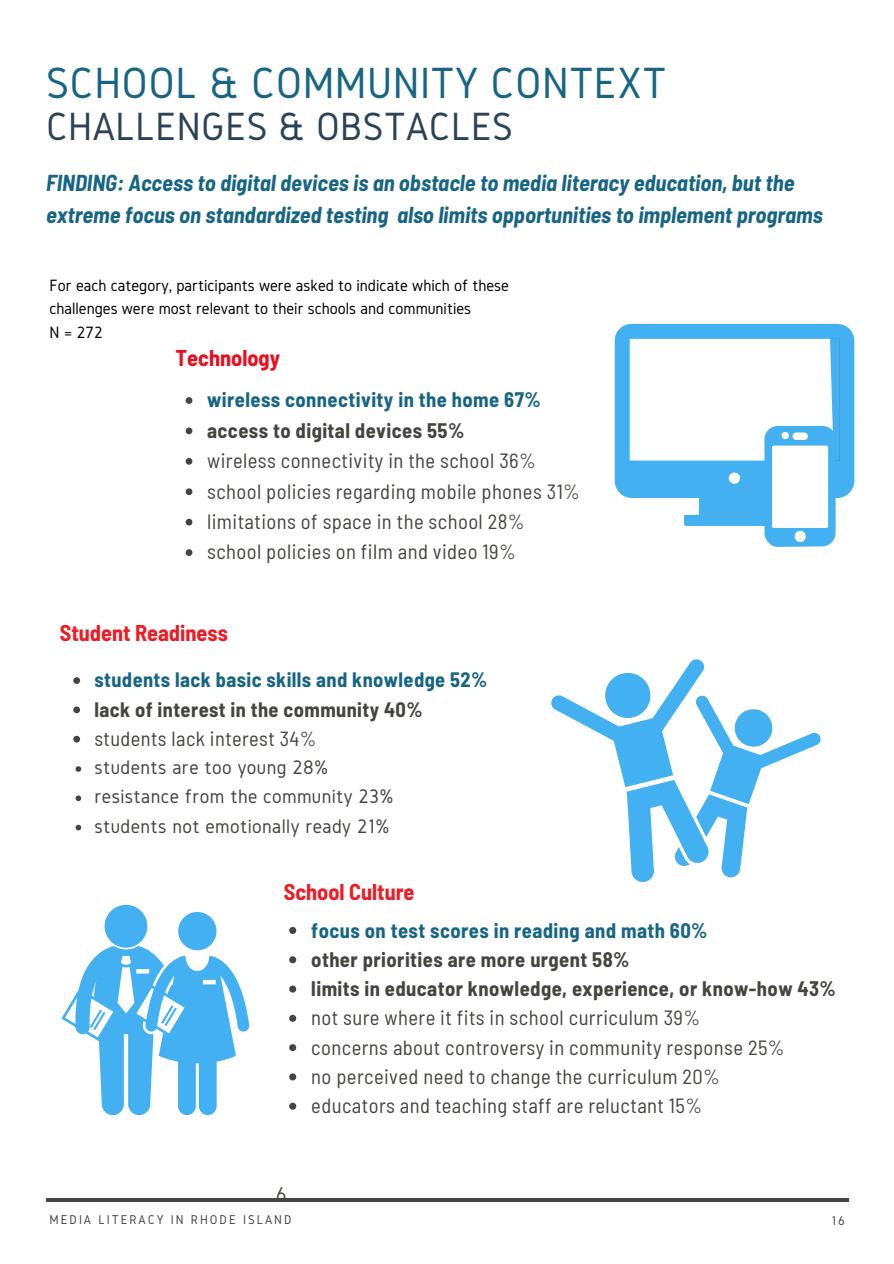
<style>
.page{position:relative;width:894px;height:1264px;background:#fff}
.page>*{position:absolute;margin:0;border:0;box-sizing:border-box;transform-origin:0 0}
.t1{font:45.3px "Gidole";letter-spacing:.01em;color:#176585}
.t2{font:40.8px "Gidole";letter-spacing:.01em;color:#2b4257}
.t3{font:italic 700 semi-condensed 22.5px/31.5px "Barlow";color:#176585}
.t4{font:700 semi-condensed 22.2px "Barlow";color:#ed1c24}
.t5{font:700 semi-condensed 22.2px "Barlow";color:#ec0c1c}
.t6{font:semi-condensed 20.55px/30.5px "Barlow";letter-spacing:.02em;color:#444440}
.t7{font:700 semi-condensed 20.55px/29.2px "Barlow";letter-spacing:.02em;color:#444440}
.t8{font:700 semi-condensed 20.55px "Barlow";letter-spacing:.02em;color:#176585}
.t9{font:20.55px "Gidole";color:#444440}
.t10{font:20.4px/29.2px "Gidole";letter-spacing:.02em;color:#444440}
.t11{font:700 semi-condensed 20.4px "Barlow";letter-spacing:.02em;color:#176585}
.t12{font:700 semi-condensed 20.4px "Barlow";letter-spacing:.02em;color:#444440}
.t13{font:semi-condensed 20.4px "Barlow";letter-spacing:.02em;color:#444440}
.t14{font:16.95px/23.7px "Gidole";color:#000}
.t15{font:13.2px "Gidole";letter-spacing:.15em;color:#444440}
</style>
<div class="page">
<hr style="left:46px;top:1198px;width:802px;height:3px;background:#444440">
<svg style="left:764px;top:526px;width:72px;height:21px"></svg>
<svg style="left:614px;top:324px;width:240px;height:202px"></svg>
<svg style="left:551px;top:659px;width:270px;height:223px"></svg>
<svg style="left:61px;top:904px;width:188px;height:211px"></svg>
<svg style="left:186px;top:397px;width:6px;height:7px"></svg>
<svg style="left:186px;top:427px;width:6px;height:7px"></svg>
<svg style="left:186px;top:458px;width:6px;height:6px"></svg>
<svg style="left:186px;top:488px;width:6px;height:7px"></svg>
<svg style="left:186px;top:519px;width:6px;height:6px"></svg>
<svg style="left:186px;top:549px;width:6px;height:7px"></svg>
<svg style="left:73px;top:677px;width:7px;height:7px"></svg>
<svg style="left:73px;top:706px;width:7px;height:7px"></svg>
<svg style="left:73px;top:735px;width:7px;height:7px"></svg>
<svg style="left:76px;top:766px;width:5px;height:5px"></svg>
<svg style="left:76px;top:795px;width:5px;height:6px"></svg>
<svg style="left:76px;top:824px;width:5px;height:6px"></svg>
<svg style="left:289px;top:927px;width:7px;height:7px"></svg>
<svg style="left:289px;top:956px;width:7px;height:7px"></svg>
<svg style="left:289px;top:985px;width:7px;height:7px"></svg>
<svg style="left:289px;top:1014px;width:7px;height:7px"></svg>
<svg style="left:289px;top:1044px;width:7px;height:7px"></svg>
<svg style="left:289px;top:1073px;width:7px;height:7px"></svg>
<svg style="left:289px;top:1102px;width:7px;height:7px"></svg>
<h1 class="t1" style="left:46px;top:57px;width:622px">SCHOOL &amp; COMMUNITY CONTEXT</h1>
<h2 class="t2" style="left:46px;top:104px;width:468px">CHALLENGES &amp; OBSTACLES</h2>
<p class="t3" style="left:46px;top:166px;width:778px">FINDING: Access to digital devices is an obstacle to media literacy education, but the extreme focus on standardized testing also limits opportunities to implement programs</p>
<p class="t14" style="left:49px;top:273px;width:461px">For each category, participants were asked to indicate which of these challenges were most relevant to their schools and communities<br>N = 272</p>
<p class="t5" style="left:175px;top:343px;width:106px">Technology</p>
<p class="t8" style="left:207px;top:387px;width:335px">wireless connectivity in the home 67%</p>
<p class="t7" style="left:207px;top:415px;width:259px">access to digital devices 55%</p>
<p class="t6" style="left:207px;top:444px;width:374px">wireless connectivity in the school 36% school policies regarding mobile phones 31% limitations of space in the school 28% school policies on film and video 19%</p>
<p class="t4" style="left:60px;top:618px;width:169px">Student Readiness</p>
<p class="t11" style="left:94px;top:667px;width:394px">students lack basic skills and knowledge 52%</p>
<p class="t12" style="left:94px;top:696px;width:329px">lack of interest in the community 40%</p>
<p class="t13" style="left:94px;top:725px;width:223px">students lack interest 34%</p>
<p class="t10" style="left:94px;top:752px;width:300px">students are too young 28% resistance from the community 23% students not emotionally ready 21%</p>
<p class="t4" style="left:284px;top:877px;width:132px">School Culture</p>
<p class="t8" style="left:311px;top:917px;width:397px">focus on test scores in reading and math 60%</p>
<p class="t7" style="left:311px;top:943px;width:526px">other priorities are more urgent 58%<br>limits in educator knowledge, experience, or know-how 43%</p>
<p class="t6" style="left:311px;top:1002px;width:475px;line-height:29.2px">not sure where it fits in school curriculum 39%<br>concerns about controversy in community response 25% no perceived need to change the curriculum 20% educators and teaching staff are reluctant 15%</p>
<p class="t9" style="left:276px;top:1182px;width:12px">6</p>
<p class="t15" style="left:50px;top:1212px;width:243px">MEDIA LITERACY IN RHODE ISLAND</p>
<p class="t15" style="left:831px;top:1213px;width:15px">16</p>
</div>
